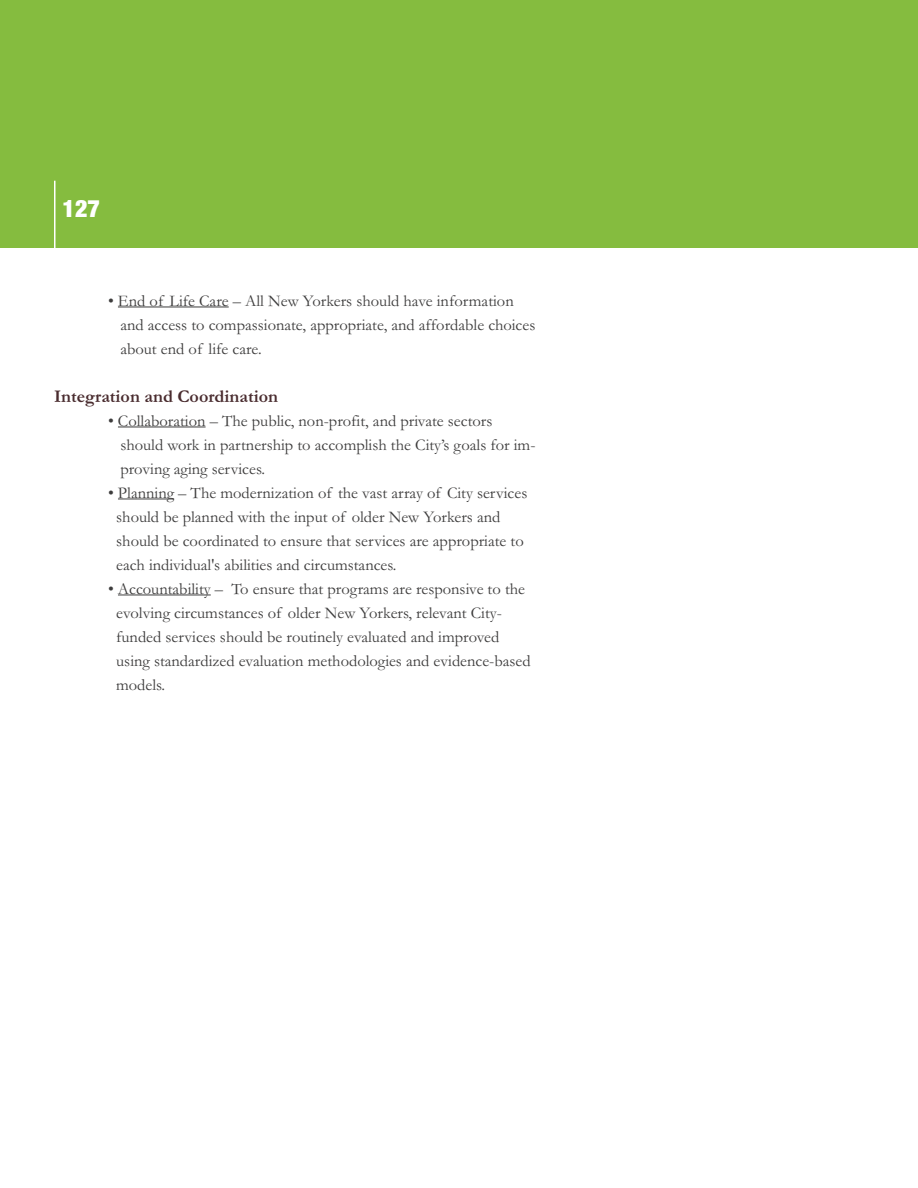
<style>
.page{position:relative;width:918px;height:1188px;background:#fff}
.page>*{position:absolute;margin:0;border:0;box-sizing:border-box;transform-origin:0 0}
.t1{font:900 condensed 24px "Helvetica Neue";color:#fff}
.t2{font:700 18px "Garamond";color:#492b2e}
.t3{font:16.5px/24px "Garamond";color:#3d3c3c}
</style>
<div class="page">
<div style="left:0;top:0;width:918px;height:248px;background:#85bc3f"></div>
<hr style="left:54px;top:181px;width:2px;height:67px;background:#fff">
<hr style="left:118px;top:307px;width:111px;height:1px;background:#3d3c3c">
<hr style="left:118px;top:427px;width:88px;height:1px;background:#3d3c3c">
<hr style="left:118px;top:499px;width:56px;height:1px;background:#3d3c3c">
<hr style="left:118px;top:595px;width:93px;height:1px;background:#3d3c3c">
<h1 class="t1" style="left:63px;top:194px;width:39px">127</h1>
<p class="t3" style="left:120px;top:288px;width:417px;text-indent:-12px">• End of Life Care – All New Yorkers should have information and access to compassionate, appropriate, and affordable choices about end of life care.</p>
<p class="t2" style="left:54px;top:385px;width:226px">Integration and Coordination</p>
<p class="t3" style="left:120px;top:408px;width:417px;text-indent:-12px">• Collaboration – The public, non-profit, and private sectors should work in partnership to accomplish the City’s goals for im&shy;proving aging services.</p>
<p class="t3" style="left:116px;top:480px;width:413px;text-indent:-8px">• Planning – The modernization of the vast array of City services should be planned with the input of older New Yorkers and should be coordinated to ensure that services are appropriate to each individual's abilities and circumstances.</p>
<p class="t3" style="left:116px;top:576px;width:416px;text-indent:-8px">• Accountability – To ensure that programs are responsive to the evolving circumstances of older New Yorkers, relevant City&shy;funded services should be routinely evaluated and improved using standardized evaluation methodologies and evidence-based models.</p>
</div>
